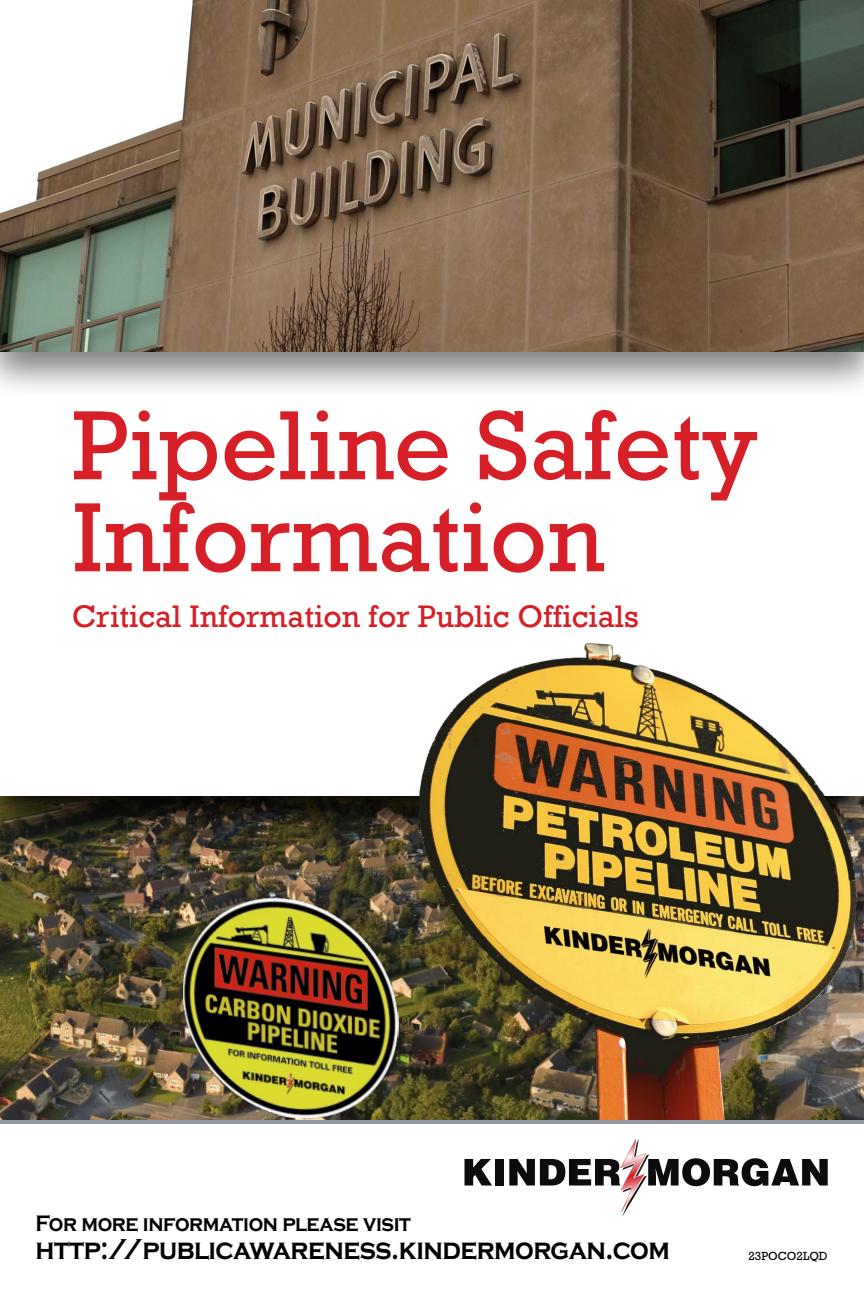
<style>
.page{position:relative;width:864px;height:1296px;background:#fff}
.page>*{position:absolute;margin:0;border:0;box-sizing:border-box;transform-origin:0 0}
.t1{font:100px/92px "Rockwell";color:#d61f27}
.t2{font:32px "Rockwell";color:#d61f27}
.t3{font:700 29.8px "Copperplate";letter-spacing:-.02em;color:#000;scale:.88 1}
.t4{font:700 23.2px "Copperplate";letter-spacing:-.02em;color:#000;scale:.88 1}
.t5{font:12px "Rockwell Std";color:#000}
</style>
<div class="page">
<img style="left:0;top:856px;width:415px;height:264px">
<svg style="left:0;top:796px;width:415px;height:60px;background:#332d1e"></svg>
<div style="left:0;top:0;width:864px;height:401px;background:#000;opacity:.5"></div>
<img style="left:0;top:0;width:864px;height:352px">
<img style="left:415px;top:643px;width:449px;height:477px">
<hr style="left:0;top:1120px;width:864px;height:4px;background:#929aa3">
<svg style="left:465px;top:1159px;width:27px;height:27px"></svg>
<div style="left:495px;top:1159px;width:9px;height:27px;background:#0d0b0d"></div>
<svg style="left:509px;top:1139px;width:319px;height:78px"></svg>
<img style="left:183px;top:883px;width:216px;height:237px">
<h1 class="t1" style="left:72px;top:401px;width:688px">Pipeline Safety<br>Information</h1>
<p class="t2" style="left:72px;top:598px;width:568px">Critical Information for Public Officials</p>
<p class="t4" style="left:36px;top:1210px;width:428px">For more information please visit</p>
<p class="t3" style="left:36px;top:1232px;width:722px">http://publicawareness.kindermorgan.com</p>
<p class="t5" style="left:748px;top:1249px;width:81px">23POCO2LQD</p>
</div>
